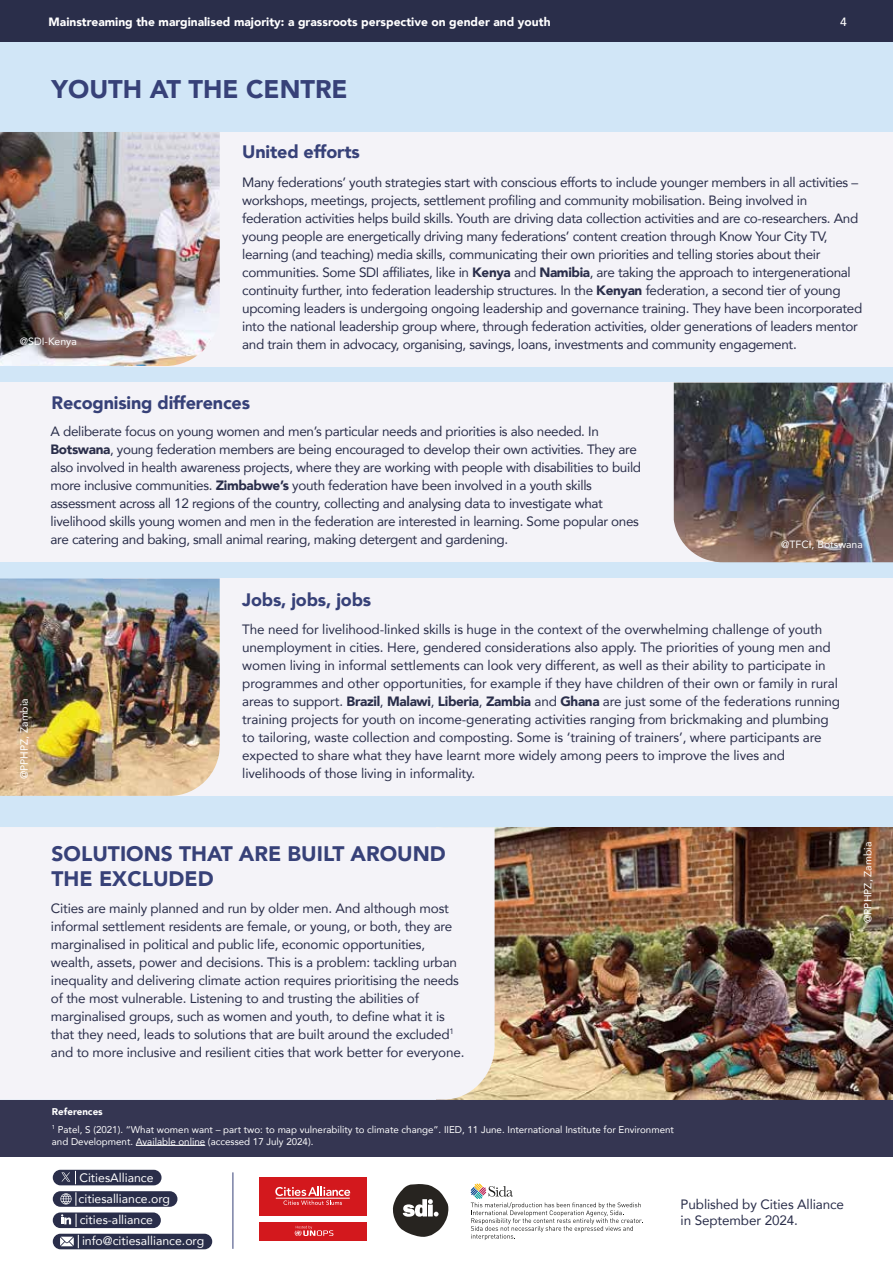
<style>
.page{position:relative;width:893px;height:1263px;background:#fff}
.page>*{position:absolute;margin:0;border:0;box-sizing:border-box;transform-origin:0 0}
.t1{font:900 25.5px "Avenir";color:#374178}
.t2{font:900 21px/25.5px "Avenir";color:#374178}
.t3{font:900 18px "Avenir";letter-spacing:-.01em;color:#374178}
.t4{font:13.5px/18px "Avenir";letter-spacing:-.025em;color:#2a2e4a}
.t5{font:12.3px "Avenir";color:#fff}
.t6{font:900 12px "Avenir";color:#fff}
.t7{font:500 12px "Avenir";color:#fff}
.t8{font:10.5px "Avenir";color:#fff}
.t9{font:9.75px/18px "Avenir";color:#fff}
.s1{font-weight:900}
</style>
<div class="page">
<div style="left:0;top:0;width:893px;height:1156px;background:#d1e6f7"></div>
<img style="left:495px;top:827px;width:398px;height:272px">
<div style="left:0;top:0;width:893px;height:42px;background:#2a2e4a"></div>
<div style="left:125px;top:132px;width:768px;height:234px;background:#f4f3f8"></div>
<div style="left:0;top:383px;width:757px;height:179px;background:#f4f3f8"></div>
<div style="left:104px;top:578px;width:789px;height:218px;background:#f4f3f8"></div>
<img style="left:0;top:132px;width:220px;height:234px">
<img style="left:0;top:578px;width:220px;height:218px">
<img style="left:674px;top:383px;width:219px;height:179px">
<div style="left:0;top:827px;width:495px;height:272px;background:#f4f3f8"></div>
<div style="left:0;top:1099px;width:893px;height:57px;background:#353652"></div>
<hr style="left:136px;top:1145px;width:69px;height:1px;background:#fff">
<div style="left:53px;top:1234px;width:159px;height:15px;background:#2a2e4a;border-radius:8px"></div>
<svg style="left:60px;top:1235px;width:19px;height:13px"></svg>
<div style="left:53px;top:1212px;width:108px;height:16px;background:#2a2e4a;border-radius:8px"></div>
<svg style="left:61px;top:1213px;width:16px;height:14px"></svg>
<div style="left:53px;top:1191px;width:124px;height:16px;background:#2a2e4a;border-radius:8px"></div>
<svg style="left:60px;top:1192px;width:16px;height:14px"></svg>
<div style="left:53px;top:1170px;width:109px;height:15px;background:#2a2e4a;border-radius:8px"></div>
<svg style="left:61px;top:1171px;width:15px;height:13px"></svg>
<hr style="left:232px;top:1172px;width:1px;height:77px;background:#374178">
<div style="left:259px;top:1177px;width:107px;height:39px;background:#d3181d"></div>
<div style="left:259px;top:1221px;width:107px;height:19px;background:#d3181d"></div>
<svg style="left:275px;top:1186px;width:75px;height:19px"></svg>
<svg style="left:294px;top:1226px;width:39px;height:10px"></svg>
<hr style="left:276px;top:1198px;width:74px;height:1px;background:#fff">
<svg style="left:392px;top:1184px;width:57px;height:53px"></svg>
<svg style="left:471px;top:1183px;width:172px;height:57px"></svg>
<p class="t6" style="left:49px;top:11px;width:503px">Mainstreaming the marginalised majority: a grassroots perspective on gender and youth</p>
<p class="t7" style="left:840px;top:11px;width:8px">4</p>
<h1 class="t1" style="left:52px;top:67px;width:298px">YOUTH AT THE CENTRE</h1>
<p class="t8" style="left:20px;top:333px;width:59px">@SDI-Kenya</p>
<h3 class="t3" style="left:242px;top:136px;width:119px">United efforts</h3>
<p class="t4" style="left:242px;top:173px;width:622px">Many federations’ youth strategies start with conscious efforts to include younger members in all activities – workshops, meetings, projects, settlement profiling and community mobilisation. Being involved in federation activities helps build skills. Youth are driving data collection activities and are co-researchers. And young people are energetically driving many federations’ content creation through Know Your City TV, learning (and teaching) media skills, communicating their own priorities and telling stories about their communities. Some SDI affiliates, like in <span class="s1">Kenya</span> and <span class="s1">Namibia</span>, are taking the approach to intergenerational continuity further, into federation leadership structures. In the <span class="s1">Kenyan</span> federation, a second tier of young upcoming leaders is undergoing ongoing leadership and governance training. They have been incorporated into the national leadership group where, through federation activities, older generations of leaders mentor and train them in advocacy, organising, savings, loans, investments and community engagement.</p>
<p class="t8" style="left:16px;top:779px;width:83px;rotate:-90deg">@PPHPZ, Zambia</p>
<h3 class="t3" style="left:52px;top:387px;width:200px">Recognising differences</h3>
<p class="t4" style="left:51px;top:422px;width:592px">A deliberate focus on young women and men’s particular needs and priorities is also needed. In <span class="s1">Botswana</span>, young federation members are being encouraged to develop their own activities. They are also involved in health awareness projects, where they are working with people with disabilities to build more inclusive communities. <span class="s1">Zimbabwe’s</span> youth federation have been involved in a youth skills assessment across all 12 regions of the country, collecting and analysing data to investigate what livelihood skills young women and men in the federation are interested in learning. Some popular ones are catering and baking, small animal rearing, making detergent and gardening.</p>
<h3 class="t3" style="left:242px;top:584px;width:130px">Jobs, jobs, jobs</h3>
<p class="t8" style="left:781px;top:536px;width:83px">@TFCI, Botswana</p>
<p class="t4" style="left:242px;top:620px;width:599px">The need for livelihood-linked skills is huge in the context of the overwhelming challenge of youth unemployment in cities. Here, gendered considerations also apply. The priorities of young men and women living in informal settlements can look very different, as well as their ability to participate in programmes and other opportunities, for example if they have children of their own or family in rural areas to support. <span class="s1">Brazil</span>, <span class="s1">Malawi</span>, <span class="s1">Liberia</span>, <span class="s1">Zambia</span> and <span class="s1">Ghana</span> are just some of the federations running training projects for youth on income-generating activities ranging from brickmaking and plumbing to tailoring, waste collection and composting. Some is ‘training of trainers’, where participants are expected to share what they have learnt more widely among peers to improve the lives and livelihoods of those living in informality.</p>
<h2 class="t2" style="left:52px;top:840px;width:396px">SOLUTIONS THAT ARE BUILT AROUND<br>THE EXCLUDED</h2>
<p class="t4" style="left:51px;top:899px;width:415px">Cities are mainly planned and run by older men. And although most informal settlement residents are female, or young, or both, they are marginalised in political and public life, economic opportunities, wealth, assets, power and decisions. This is a problem: tackling urban inequality and delivering climate action requires prioritising the needs of the most vulnerable. Listening to and trusting the abilities of marginalised groups, such as women and youth, to define what it is that they need, leads to solutions that are built around the excluded<sup>1 </sup>and to more inclusive and resilient cities that work better for everyone.</p>
<p class="t9" style="left:52px;top:1102px;width:624px"><span class="s1">References<br></span><sup>1</sup> Patel, S (2021). “What women want – part two: to map vulnerability to climate change”. IIED, 11 June. International Institute for Environment</p>
<p class="t9" style="left:52px;top:1132px;width:263px">and Development. Available online (accessed 17 July 2024).</p>
<p class="t5" style="left:79px;top:1168px;width:76px">CitiesAlliance</p>
<p class="t5" style="left:79px;top:1189px;width:93px">citiesalliance.org</p>
<p class="t5" style="left:80px;top:1210px;width:75px">cities-alliance</p>
<p class="t5" style="left:82px;top:1231px;width:124px">info@citiesalliance.org</p>
<p class="t4" style="left:681px;top:1195px;width:165px;line-height:16.5px">Published by Cities Alliance in September 2024.</p>
<p class="t8" style="left:859px;top:923px;width:83px;rotate:-90deg">@PPHPZ, Zambia</p>
</div>
